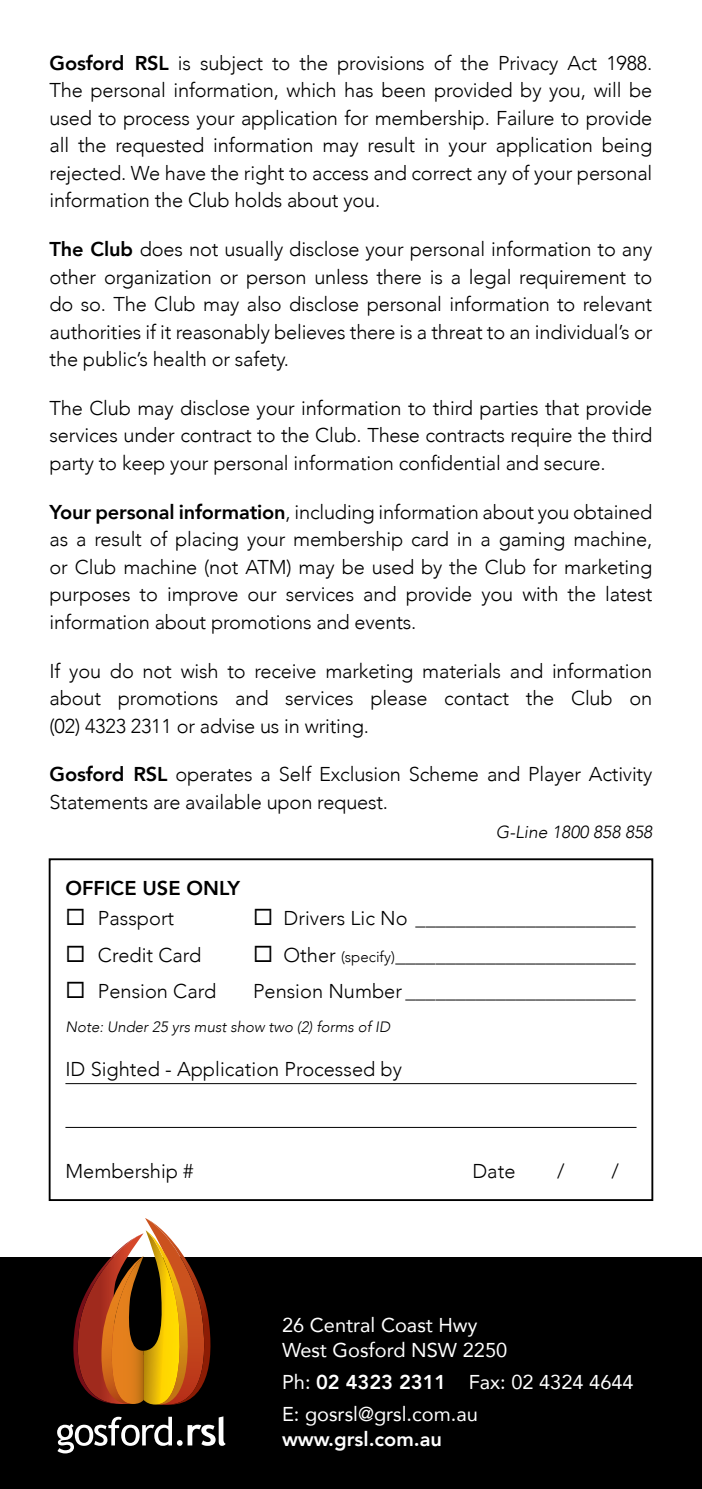
<style>
.page{position:relative;width:702px;height:1489px;background:#fff}
.page>*{position:absolute;margin:0;border:0;box-sizing:border-box;transform-origin:0 0}
.t1{font:300 20px/27.5px "Avenir";letter-spacing:-.01em;color:#000;text-align:justify}
.t2{font:20px/25px "Avenir";color:#fff}
.t3{font:800 20px "Avenir";color:#fff}
.t4{font:800 20px "Avenir";color:#000}
.t5{font:italic 300 17.5px "Avenir";color:#000}
.t6{font:italic 300 15px "Avenir";color:#000}
.s1{font-weight:800}
.s2{font-size:15px}
</style>
<div class="page">
<div style="left:49px;top:858px;width:604px;height:342px;border:2px solid #000"></div>
<hr style="left:65px;top:1083px;width:571px;height:1px;background:#000">
<hr style="left:65px;top:1126px;width:571px;height:1px;background:#000">
<div style="left:0;top:1256px;width:702px;height:232px;background:#000"></div>
<svg style="left:70px;top:1218px;width:146px;height:186px"></svg>
<svg style="left:57px;top:1416px;width:169px;height:37px"></svg>
<p class="t1" style="left:50px;top:49px;width:604px"><span class="s1">Gosford RSL</span> is subject to the provisions of the Privacy Act 1988.<br>The personal information, which has been provided by you, will be used to process your application for membership. Failure to provide all the requested information may result in your application being rejected. We have the right to access and correct any of your personal information the Club holds about you.</p>
<p class="t1" style="left:50px;top:235px;width:604px"><span class="s1">The Club</span> does not usually disclose your personal information to any other organization or person unless there is a legal requirement to do so. The Club may also disclose personal information to relevant authorities if it reasonably believes there is a threat to an individual’s or the public’s health or safety.</p>
<p class="t1" style="left:50px;top:394px;width:604px">The Club may disclose your information to third parties that provide services under contract to the Club. These contracts require the third party to keep your personal information confidential and secure.</p>
<p class="t1" style="left:50px;top:498px;width:604px"><span class="s1">Your personal information</span>, including information about you obtained as a result of placing your membership card in a gaming machine, or Club machine (not ATM) may be used by the Club for marketing purposes to improve our services and provide you with the latest information about promotions and events.</p>
<p class="t1" style="left:50px;top:657px;width:604px">If you do not wish to receive marketing materials and information about promotions and services please contact the Club on (02) 4323 2311 or advise us in writing.</p>
<p class="t1" style="left:50px;top:760px;width:604px"><span class="s1">Gosford RSL</span> operates a Self Exclusion Scheme and Player Activity<br>Statements are available upon request.</p>
<p class="t5" style="left:495px;top:822px;width:158px">G-Line 1800 858 858</p>
<p class="t4" style="left:65px;top:872px;width:176px">OFFICE USE ONLY</p>
<p class="t1" style="left:65px;top:904px;width:110px">◻ Passport</p>
<p class="t1" style="left:253px;top:904px;width:384px">◻ Drivers Lic No ______________________</p>
<p class="t1" style="left:65px;top:940px;width:137px">◻ Credit Card</p>
<p class="t1" style="left:253px;top:940px;width:384px">◻ Other <span class="s2">(specify)</span>________________________</p>
<p class="t1" style="left:65px;top:977px;width:152px">◻ Pension Card</p>
<p class="t1" style="left:253px;top:977px;width:384px">Pension Number _______________________</p>
<p class="t6" style="left:65px;top:1018px;width:326px">Note: Under 25 yrs must show two (2) forms of ID</p>
<p class="t1" style="left:65px;top:1055px;width:338px">ID Sighted - Application Processed by</p>
<p class="t1" style="left:65px;top:1157px;width:130px">Membership #</p>
<p class="t1" style="left:472px;top:1157px;width:44px">Date</p>
<p class="t1" style="left:557px;top:1157px;width:9px">/</p>
<p class="t1" style="left:611px;top:1157px;width:9px">/</p>
<p class="t2" style="left:282px;top:1311px;width:227px">26 Central Coast Hwy<br>West Gosford NSW 2250</p>
<p class="t2" style="left:282px;top:1365px;width:353px;line-height:32.2px">Ph: <span class="s1">02 4323 2311</span> Fax: 02 4324 4644<br>E: gosrsl@grsl.com.au</p>
<p class="t3" style="left:282px;top:1423px;width:161px">www.grsl.com.au</p>
</div>
